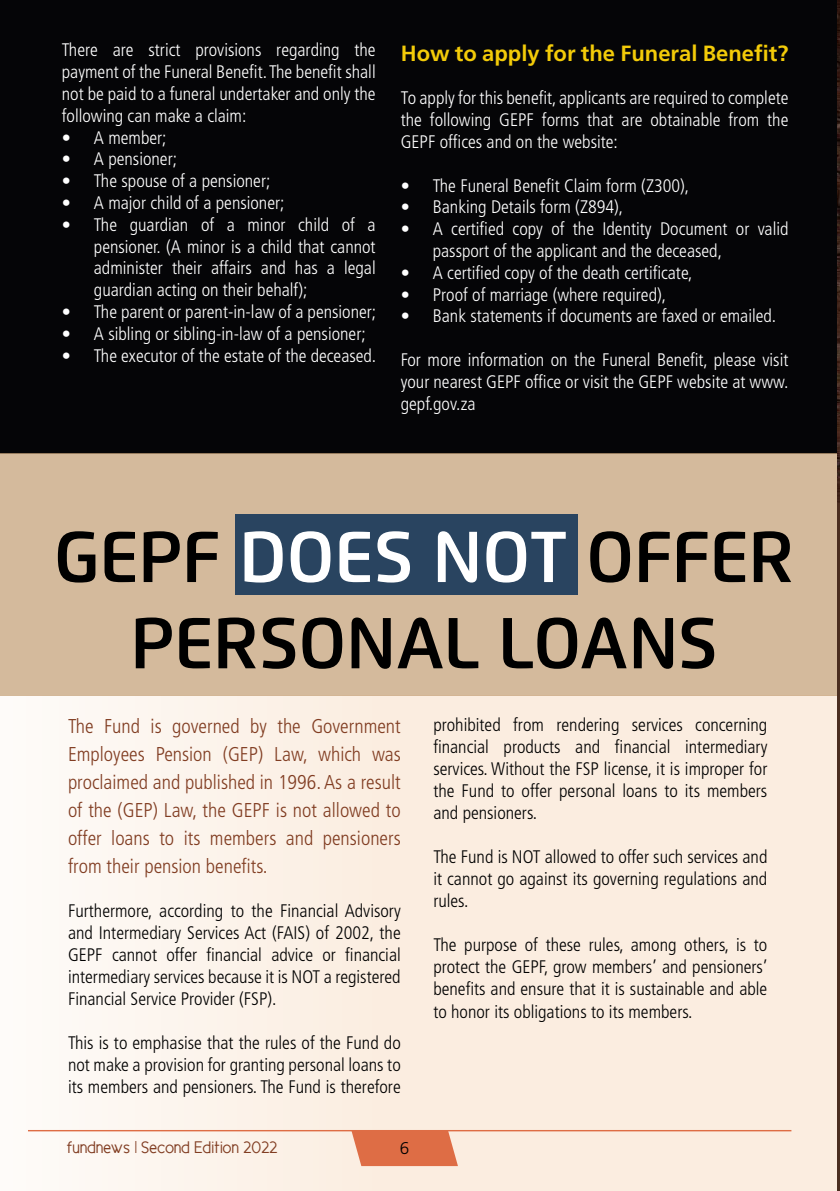
<style>
.page{position:relative;width:840px;height:1191px;background:#fff}
.page>*{position:absolute;margin:0;border:0;box-sizing:border-box;transform-origin:0 0}
.t1{font:600 71.8px/86.2px "Flexo";letter-spacing:-.01em;color:#000;text-align:center}
.t2{font:700 22px "Frutiger LT Std";color:#f3cb09}
.t3{font:300 condensed 20px/28px "Frutiger";color:#813d22;text-align:justify}
.t4{font:300 condensed 18.2px/21.8px "Frutiger LT Std";color:#fff;text-align:justify}
.t5{font:300 condensed 18.2px/22px "Frutiger";color:#000;text-align:justify}
.t6{font:17px "New Cicle Gordita";color:#813d22}
.t7{font:300 17px "Frutiger";color:#000}
.s1{color:#fff}
</style>
<div class="page">
<div style="left:0;top:695px;width:839px;height:496px;background:linear-gradient(to right,#fdf7f1,#fae9da)"></div>
<div style="left:0;top:0;width:839px;height:453px;background:#050507"></div>
<svg style="left:351px;top:1131px;width:106px;height:35px;background:#e07852"></svg>
<hr style="left:28px;top:1130px;width:763px;height:1px;background:#de6d45">
<div style="left:0;top:453px;width:839px;height:242px;background:#d4ba9c"></div>
<div style="left:235px;top:514px;width:342px;height:80px;background:#294460"></div>
<img style="left:837px;top:0;width:2px;height:503px">
<hr style="left:837px;top:503px;width:2px;height:688px;background:#4b2e20">
<p class="t4" style="left:62px;top:39px;width:315px">There are strict provisions regarding the payment of the Funeral Benefit. The benefit shall not be paid to a funeral undertaker and only the following can make a claim:</p>
<p class="t4" style="left:62px;top:127px;width:106px">• A member;</p>
<p class="t4" style="left:62px;top:148px;width:117px">• A pensioner;</p>
<p class="t4" style="left:62px;top:170px;width:210px">• The spouse of a pensioner;</p>
<p class="t4" style="left:62px;top:192px;width:224px">• A major child of a pensioner;</p>
<p class="t4" style="left:94px;top:214px;width:283px;text-indent:-32px">• The guardian of a minor child of a pensioner. (A minor is a child that cannot administer their affairs and has a legal guardian acting on their behalf);</p>
<p class="t4" style="left:62px;top:301px;width:316px">• The parent or parent-in-law of a pensioner;</p>
<p class="t4" style="left:62px;top:323px;width:305px">• A sibling or sibling-in-law of a pensioner;</p>
<p class="t4" style="left:62px;top:345px;width:316px">• The executor of the estate of the deceased.</p>
<p class="t2" style="left:400px;top:40px;width:389px">How to apply for the Funeral Benefit?</p>
<p class="t4" style="left:400px;top:87px;width:389px">To apply for this benefit, applicants are required to complete the following GEPF forms that are obtainable from the GEPF offices and on the website:</p>
<p class="t4" style="left:400px;top:175px;width:290px">• The Funeral Benefit Claim form (Z300),</p>
<p class="t4" style="left:400px;top:196px;width:224px">• Banking Details form (Z894),</p>
<p class="t4" style="left:432px;top:218px;width:357px;text-indent:-32px">• A certified copy of the Identity Document or valid passport of the applicant and the deceased,</p>
<p class="t4" style="left:400px;top:262px;width:293px">• A certified copy of the death certificate,</p>
<p class="t4" style="left:400px;top:284px;width:267px">• Proof of marriage (where required),</p>
<p class="t4" style="left:400px;top:305px;width:377px">• Bank statements if documents are faxed or emailed.</p>
<p class="t4" style="left:400px;top:349px;width:389px">For more information on the Funeral Benefit, please visit your nearest GEPF office or visit the GEPF website at www. gepf.gov.za</p>
<h1 class="t1" style="left:54px;top:513px;width:741px">GEPF <span class="s1">DOES NOT</span> OFFER<br>PERSONAL LOANS</h1>
<p class="t3" style="left:68px;top:712px;width:334px">The Fund is governed by the Government Employees Pension (GEP) Law, which was proclaimed and published in 1996. As a result of the (GEP) Law, the GEPF is not allowed to offer loans to its members and pensioners from their pension benefits.</p>
<p class="t5" style="left:68px;top:899px;width:334px">Furthermore, according to the Financial Advisory and Intermediary Services Act (FAIS) of 2002, the GEPF cannot offer financial advice or financial intermediary services because it is NOT a registered Financial Service Provider (FSP).</p>
<p class="t5" style="left:68px;top:1031px;width:334px">This is to emphasise that the rules of the Fund do not make a provision for granting personal loans to its members and pensioners. The Fund is therefore</p>
<p class="t6" style="left:67px;top:1138px;width:212px">fundnews | Second Edition 2022</p>
<p class="t7" style="left:399px;top:1138px;width:11px">6</p>
<p class="t5" style="left:433px;top:714px;width:335px">prohibited from rendering services concerning financial products and financial intermediary services. Without the FSP license, it is improper for the Fund to offer personal loans to its members and pensioners.</p>
<p class="t5" style="left:433px;top:846px;width:335px">The Fund is NOT allowed to offer such services and it cannot go against its governing regulations and rules.</p>
<p class="t5" style="left:433px;top:934px;width:335px">The purpose of these rules, among others, is to protect the GEPF, grow members’ and pensioners’ benefits and ensure that it is sustainable and able to honor its obligations to its members.</p>
</div>
